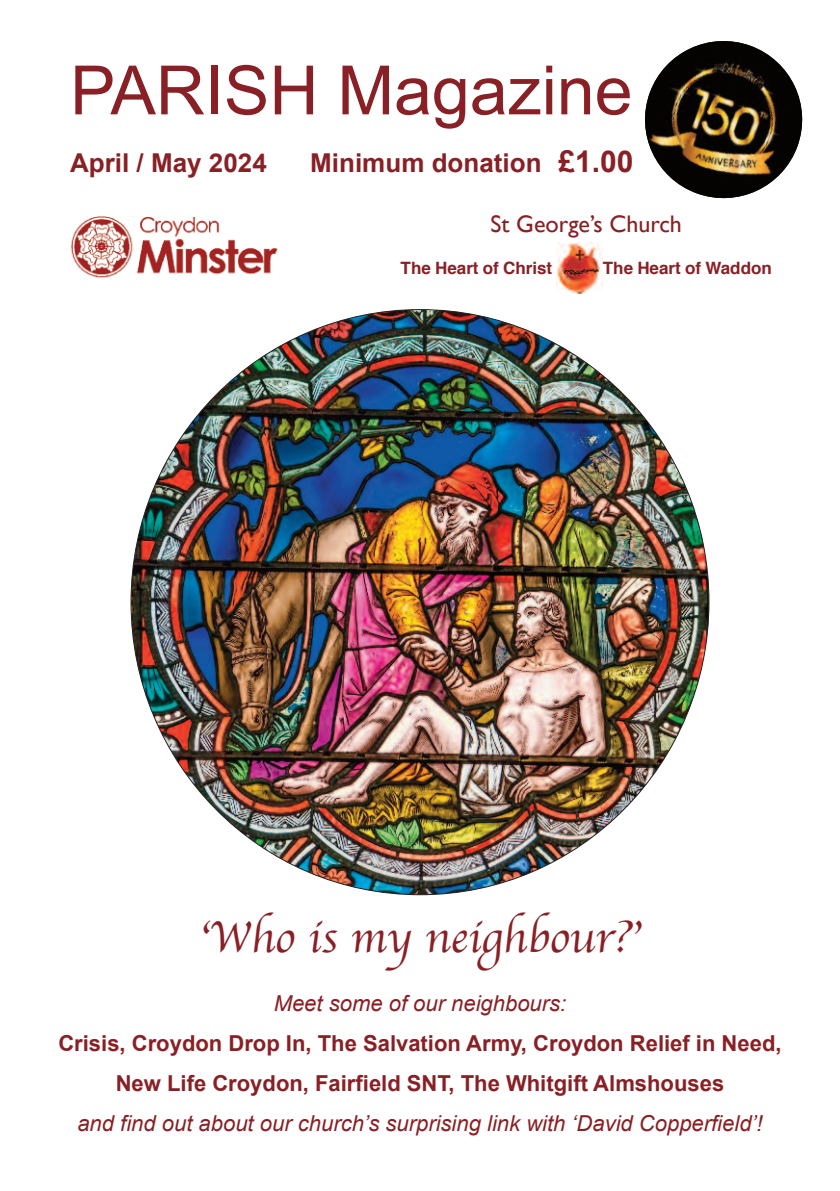
<style>
.page{position:relative;width:840px;height:1191px;background:#fff}
.page>*{position:absolute;margin:0;border:0;box-sizing:border-box;transform-origin:0 0}
.t1{font:68px "Arial";color:#882025}
.t2{font:46px "Apple Chancery";color:#882025}
.t3{font:700 26px "Arial";color:#882025}
.t4{font:24px "Gill Sans";color:#882025}
.t5{font:700 22px/40px "Arial";color:#882025;text-align:center}
.t6{font:italic 22px "Arial";color:#882025}
.t7{font:700 17px "Helvetica";color:#882025}
.s1{font-size:30px}
</style>
<div class="page">
<img style="left:70px;top:216px;width:208px;height:62px">
<img style="left:556px;top:243px;width:46px;height:51px">
<img style="left:645px;top:41px;width:158px;height:158px">
<img style="left:131px;top:309px;width:577px;height:585px;border-radius:50%">
<h1 class="t1" style="left:70px;top:53px;width:563px">PARISH Magazine</h1>
<p class="t3" style="left:70px;top:149px;width:198px">April / May 2024</p>
<p class="t3" style="left:310px;top:149px;width:325px">Minimum donation <span class="s1">£1.00</span></p>
<p class="t4" style="left:490px;top:210px;width:193px">St George’s Church</p>
<p class="t7" style="left:400px;top:261px;width:153px">The Heart of Christ</p>
<p class="t7" style="left:602px;top:260px;width:170px">The Heart of Waddon</p>
<h2 class="t2" style="left:199px;top:900px;width:442px">‘Who is my neighbour?’</h2>
<p class="t6" style="left:273px;top:991px;width:294px">Meet some of our neighbours:</p>
<p class="t5" style="left:58px;top:1023px;width:724px">Crisis, Croydon Drop In, The Salvation Army, Croydon Relief in Need,<br>New Life Croydon, Fairfield SNT, The Whitgift Almshouses</p>
<p class="t6" style="left:77px;top:1111px;width:686px">and find out about our church’s surprising link with ‘David Copperfield’!</p>
</div>
